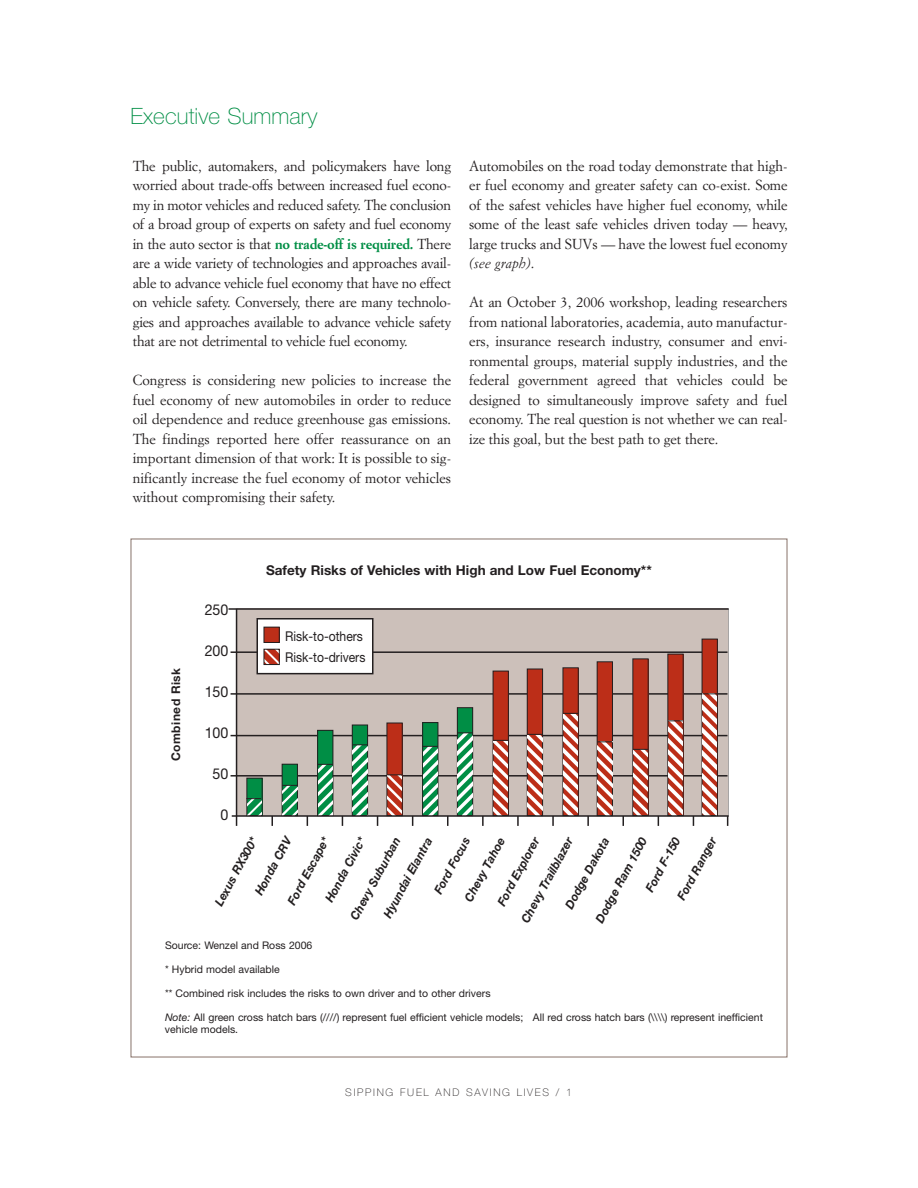
<style>
.page{position:relative;width:918px;height:1188px;background:#fff}
.page>*{position:absolute;margin:0;border:0;box-sizing:border-box;transform-origin:0 0}
.t1{font:100 22.5px "Helvetica Neue";letter-spacing:.005em;color:#008e45}
.t2{font:15px "Helvetica Neue";color:#231f20;scale:.95 1}
.t3{font:14.25px/19.5px "Simoncini Garamond";letter-spacing:-.005em;color:#231f20;text-align:justify}
.t4{font:700 13.5px "Helvetica Neue";color:#231f20}
.t5{font:13.5px/21px "Helvetica Neue";color:#231f20;scale:.9 1}
.t6{font:italic 700 12px "Helvetica Neue";color:#231f20;scale:.95 1}
.t7{font:700 12px "Helvetica Neue";letter-spacing:.04em;color:#231f20}
.t8{font:10.5px/12px "Helvetica Neue";color:#231f20}
.t9{font:100 10.5px "Helvetica Neue";letter-spacing:.165em;color:#231f20}
.s1{font-weight:700;color:#008e45}
.s2{font-style:italic}
</style>
<div class="page">
<hr style="left:271px;top:802px;width:2px;height:24px;background:#231f20">
<hr style="left:342px;top:793px;width:1px;height:33px;background:#231f20">
<hr style="left:412px;top:796px;width:1px;height:30px;background:#231f20">
<hr style="left:447px;top:790px;width:1px;height:36px;background:#231f20">
<hr style="left:482px;top:794px;width:2px;height:32px;background:#231f20">
<hr style="left:517px;top:796px;width:2px;height:30px;background:#231f20">
<hr style="left:552px;top:791px;width:2px;height:35px;background:#231f20">
<hr style="left:587px;top:791px;width:2px;height:35px;background:#231f20">
<hr style="left:623px;top:791px;width:1px;height:35px;background:#231f20">
<hr style="left:658px;top:794px;width:1px;height:32px;background:#231f20">
<hr style="left:693px;top:793px;width:1px;height:33px;background:#231f20">
<hr style="left:727px;top:609px;width:1px;height:217px;background:#231f20">
<div style="left:237px;top:609px;width:491px;height:207px;background:#ccc0ba"></div>
<hr style="left:228px;top:608px;width:501px;height:2px;background:#231f20">
<hr style="left:231px;top:651px;width:497px;height:2px;background:#231f20">
<hr style="left:231px;top:693px;width:497px;height:2px;background:#231f20">
<hr style="left:231px;top:735px;width:497px;height:1px;background:#231f20">
<hr style="left:231px;top:775px;width:497px;height:2px;background:#231f20">
<div style="left:257px;top:619px;width:116px;height:55px;background:#fff"></div>
<div style="left:256px;top:618px;width:118px;height:56px;border:2px solid #231f20"></div>
<div style="left:247px;top:778px;width:15px;height:38px;background:#008e45"></div>
<div style="left:246px;top:778px;width:17px;height:38px;border:1px solid #231f20"></div>
<div style="left:282px;top:764px;width:15px;height:52px;background:#008e45"></div>
<div style="left:282px;top:764px;width:16px;height:52px;border:1px solid #231f20"></div>
<svg style="left:282px;top:785px;width:15px;height:30px"></svg>
<div style="left:318px;top:730px;width:15px;height:86px;background:#008e45"></div>
<div style="left:317px;top:730px;width:16px;height:86px;border:1px solid #231f20"></div>
<div style="left:352px;top:725px;width:16px;height:91px;background:#008e45"></div>
<div style="left:352px;top:725px;width:16px;height:91px;border:1px solid #231f20"></div>
<svg style="left:353px;top:744px;width:14px;height:71px"></svg>
<div style="left:387px;top:723px;width:15px;height:93px;background:#bc2e18"></div>
<div style="left:387px;top:723px;width:16px;height:93px;border:1px solid #231f20"></div>
<div style="left:423px;top:723px;width:15px;height:93px;background:#008e45"></div>
<div style="left:422px;top:722px;width:16px;height:94px;border:1px solid #231f20"></div>
<svg style="left:246px;top:798px;width:16px;height:17px"></svg>
<svg style="left:318px;top:764px;width:15px;height:51px"></svg>
<div style="left:457px;top:708px;width:16px;height:108px;background:#008e45"></div>
<div style="left:457px;top:707px;width:16px;height:109px;border:1px solid #231f20"></div>
<svg style="left:387px;top:774px;width:15px;height:41px"></svg>
<svg style="left:423px;top:746px;width:15px;height:69px"></svg>
<div style="left:493px;top:671px;width:15px;height:145px;background:#bc2e18"></div>
<div style="left:493px;top:671px;width:16px;height:145px;border:1px solid #231f20"></div>
<svg style="left:493px;top:740px;width:15px;height:75px"></svg>
<div style="left:264px;top:627px;width:15px;height:15px;background:#bc2e18"></div>
<div style="left:264px;top:627px;width:16px;height:16px;border:1px solid #231f20"></div>
<svg style="left:266px;top:651px;width:12px;height:12px"></svg>
<div style="left:264px;top:649px;width:16px;height:16px;border:1px solid #231f20"></div>
<div style="left:527px;top:669px;width:16px;height:147px;background:#bc2e18"></div>
<div style="left:527px;top:669px;width:16px;height:147px;border:1px solid #231f20"></div>
<svg style="left:458px;top:732px;width:14px;height:83px"></svg>
<div style="left:563px;top:668px;width:15px;height:148px;background:#bc2e18"></div>
<div style="left:563px;top:667px;width:16px;height:149px;border:1px solid #231f20"></div>
<svg style="left:563px;top:713px;width:15px;height:102px"></svg>
<div style="left:597px;top:662px;width:15px;height:154px;background:#bc2e18"></div>
<div style="left:597px;top:661px;width:16px;height:155px;border:1px solid #231f20"></div>
<div style="left:633px;top:659px;width:15px;height:157px;background:#bc2e18"></div>
<div style="left:632px;top:658px;width:17px;height:158px;border:1px solid #231f20"></div>
<svg style="left:597px;top:741px;width:15px;height:74px"></svg>
<svg style="left:633px;top:749px;width:15px;height:66px"></svg>
<div style="left:668px;top:654px;width:15px;height:162px;background:#bc2e18"></div>
<div style="left:667px;top:654px;width:17px;height:162px;border:1px solid #231f20"></div>
<svg style="left:668px;top:720px;width:15px;height:95px"></svg>
<div style="left:702px;top:639px;width:15px;height:177px;background:#bc2e18"></div>
<div style="left:702px;top:639px;width:16px;height:177px;border:1px solid #231f20"></div>
<svg style="left:702px;top:693px;width:15px;height:122px"></svg>
<hr style="left:236px;top:609px;width:1px;height:217px;background:#231f20">
<svg style="left:528px;top:734px;width:14px;height:81px"></svg>
<hr style="left:232px;top:815px;width:497px;height:2px;background:#231f20">
<h1 class="t1" style="left:130px;top:108px;width:189px">Executive Summary</h1>
<p class="t3" style="left:133px;top:157px;width:320px">The public, automakers, and policymakers have long worried about trade-offs between increased fuel econo&shy;my in motor vehicles and reduced safety. The conclusion of a broad group of experts on safety and fuel economy in the auto sector is that <span class="s1">no trade-off is required.</span> There are a wide variety of technologies and approaches avail&shy;able to advance vehicle fuel economy that have no effect on vehicle safety. Conversely, there are many technolo&shy;gies and approaches available to advance vehicle safety that are not detrimental to vehicle fuel economy.</p>
<p class="t3" style="left:133px;top:372px;width:320px">Congress is considering new policies to increase the fuel economy of new automobiles in order to reduce oil dependence and reduce greenhouse gas emissions.<br>The findings reported here offer reassurance on an important dimension of that work: It is possible to sig&shy;nificantly increase the fuel economy of motor vehicles without compromising their safety.</p>
<p class="t3" style="left:469px;top:157px;width:320px">Automobiles on the road today demonstrate that high&shy;er fuel economy and greater safety can co-exist. Some of the safest vehicles have higher fuel economy, while some of the least safe vehicles driven today — heavy, large trucks and SUVs — have the lowest fuel economy <span class="s2">(see graph)</span>.</p>
<p class="t3" style="left:469px;top:294px;width:320px">At an October 3, 2006 workshop, leading researchers from national laboratories, academia, auto manufactur&shy;ers, insurance research industry, consumer and envi&shy;ronmental groups, material supply industries, and the federal government agreed that vehicles could be designed to simultaneously improve safety and fuel economy. The real question is not whether we can real&shy;ize this goal, but the best path to get there.</p>
<p class="t7" style="left:172px;top:761px;width:95px;rotate:-90deg">Combined Risk</p>
<p class="t4" style="left:266px;top:565px;width:387px">Safety Risks of Vehicles with High and Low Fuel Economy**</p>
<p class="t2" style="left:205px;top:604px;width:27px">250</p>
<p class="t2" style="left:205px;top:645px;width:27px">200</p>
<p class="t2" style="left:205px;top:686px;width:27px">150</p>
<p class="t2" style="left:205px;top:727px;width:27px">100</p>
<p class="t2" style="left:213px;top:768px;width:18px">50</p>
<p class="t2" style="left:221px;top:809px;width:10px">0</p>
<p class="t6" style="left:214px;top:903px;width:82px;rotate:-62deg">Lexus RX300*</p>
<p class="t6" style="left:254px;top:892px;width:69px;rotate:-62deg">Honda CRV</p>
<p class="t5" style="left:285px;top:627px;width:91px">Risk-to-others<br>Risk-to-drivers</p>
<p class="t6" style="left:325px;top:899px;width:77px;rotate:-62deg">Honda Civic*</p>
<p class="t6" style="left:287px;top:902px;width:80px;rotate:-62deg">Ford Escape*</p>
<p class="t6" style="left:645px;top:889px;width:65px;rotate:-62deg">Ford F-150</p>
<p class="t6" style="left:595px;top:920px;width:101px;rotate:-62deg">Dodge Ram 1500</p>
<p class="t6" style="left:677px;top:897px;width:74px;rotate:-62deg">Ford Ranger</p>
<p class="t6" style="left:521px;top:920px;width:102px;rotate:-62deg">Chevy Trailblazer</p>
<p class="t6" style="left:497px;top:903px;width:81px;rotate:-62deg">Ford Explorer</p>
<p class="t6" style="left:383px;top:915px;width:95px;rotate:-62deg">Hyundai Elantra</p>
<p class="t6" style="left:434px;top:891px;width:67px;rotate:-62deg">Ford Focus</p>
<p class="t6" style="left:464px;top:899px;width:77px;rotate:-62deg">Chevy Tahoe</p>
<p class="t6" style="left:565px;top:906px;width:85px;rotate:-62deg">Dodge Dakota</p>
<p class="t6" style="left:350px;top:917px;width:98px;rotate:-62deg">Chevy Suburban</p>
<p class="t8" style="left:165px;top:941px;width:149px">Source: Wenzel and Ross 2006</p>
<p class="t8" style="left:165px;top:965px;width:116px">* Hybrid model available</p>
<p class="t8" style="left:165px;top:989px;width:327px">** Combined risk includes the risks to own driver and to other drivers</p>
<p class="t8" style="left:165px;top:1013px;width:599px"><span class="s2">Note:</span> All green cross hatch bars (////) represent fuel efficient vehicle models; All red cross hatch bars (\\\\) represent inefficient vehicle models.</p>
<p class="t9" style="left:345px;top:1089px;width:228px">SIPPING FUEL AND SAVING LIVES / 1</p>
</div>
